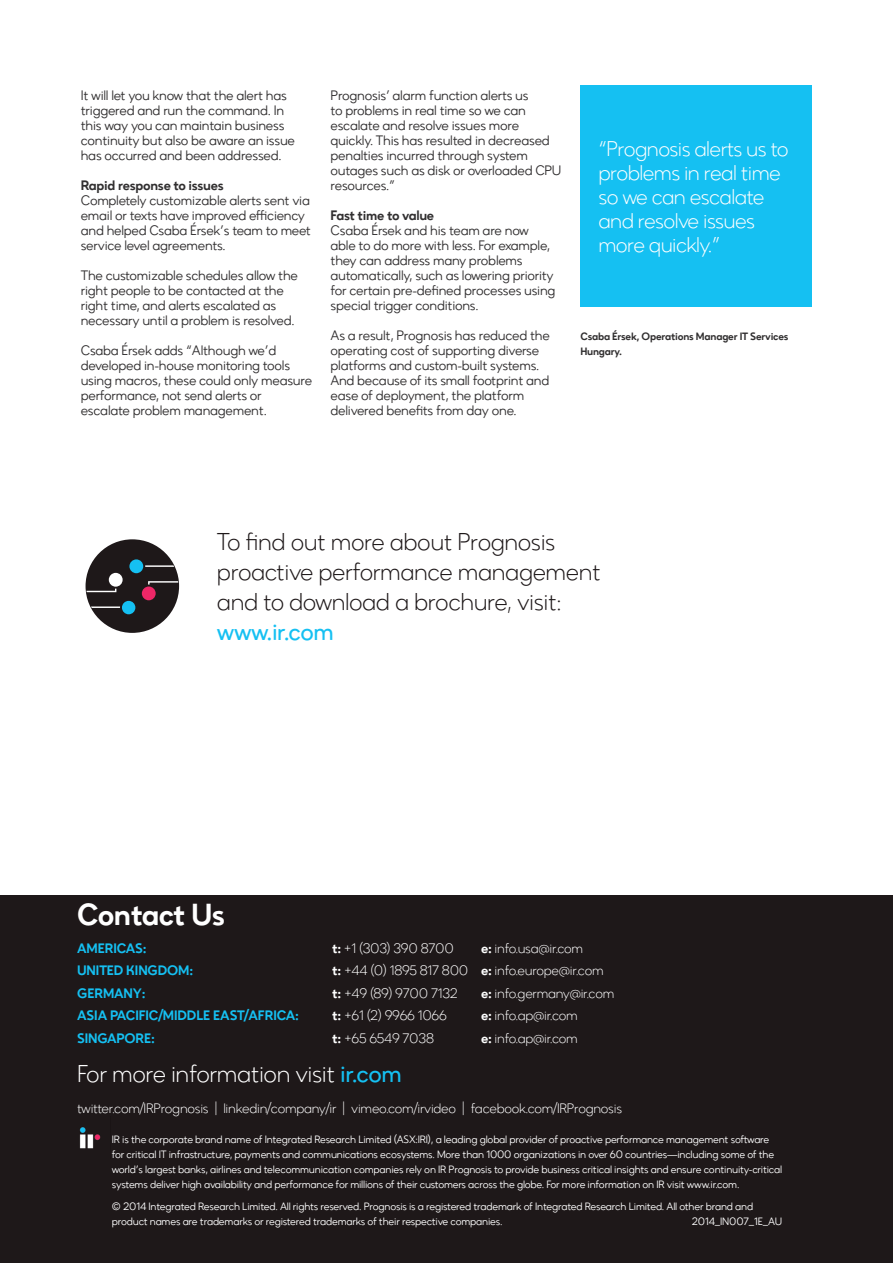
<style>
.page{position:relative;width:893px;height:1263px;background:#fff}
.page>*{position:absolute;margin:0;border:0;box-sizing:border-box;transform-origin:0 0}
.t1{font:700 30px "Zirkel";letter-spacing:-.02em;color:#fff}
.t2{font:300 24px/30px "Zirkel";letter-spacing:-.02em;color:#1e1819}
.t3{font:300 24px "Zirkel";letter-spacing:-.02em;color:#fff}
.t4{font:500 24px "Zirkel";letter-spacing:-.02em;color:#15c0f2}
.t5{font:300 21px/24px "Zirkel";letter-spacing:-.03em;color:#fff}
.t6{font:13.5px/15px "Zirkel";letter-spacing:-.02em;color:#312f30}
.t7{font:300 13.5px "Zirkel";letter-spacing:-.02em;color:#fff}
.t8{font:700 13.5px "Zirkel";letter-spacing:-.01em;color:#15c0f2}
.t9{font:700 13.5px "Zirkel";letter-spacing:-.02em;color:#312f30}
.t10{font:10.5px/15px "Zirkel";letter-spacing:-.02em;color:#fff}
.t11{font:700 10.5px/15px "Zirkel";letter-spacing:-.02em;color:#312f30}
.s1{font-weight:700}
.s2{font-weight:500;color:#15c0f2}
</style>
<div class="page">
<svg style="left:86px;top:539px;width:93px;height:94px"></svg>
<div style="left:122px;top:601px;width:13px;height:13px;background:#15c0f2;border-radius:50%"></div>
<div style="left:129px;top:559px;width:14px;height:14px;background:#15c0f2;border-radius:50%"></div>
<div style="left:0;top:895px;width:893px;height:368px;background:#1e1819"></div>
<img style="left:79px;top:1127px;width:22px;height:22px">
<div style="left:580px;top:85px;width:232px;height:222px;background:#15c0f2"></div>
<p class="t6" style="left:81px;top:88px;width:216px">It will let you know that the alert has triggered and run the command. In this way you can maintain business continuity but also be aware an issue has occurred and been addressed.</p>
<p class="t9" style="left:81px;top:177px;width:145px">Rapid response to issues</p>
<p class="t6" style="left:81px;top:193px;width:232px">Completely customizable alerts sent via email or texts have improved efficiency and helped Csaba Érsek’s team to meet service level agreements.</p>
<p class="t6" style="left:81px;top:268px;width:219px">The customizable schedules allow the right people to be contacted at the right time, and alerts escalated as necessary until a problem is resolved.</p>
<p class="t6" style="left:81px;top:343px;width:233px">Csaba Érsek adds “Although we’d developed in-house monitoring tools using macros, these could only measure performance, not send alerts or escalate problem management.</p>
<p class="t6" style="left:331px;top:88px;width:232px">Prognosis’ alarm function alerts us<br>to problems in real time so we can escalate and resolve issues more quickly. This has resulted in decreased penalties incurred through system outages such as disk or overloaded CPU resources.”</p>
<p class="t9" style="left:331px;top:207px;width:105px">Fast time to value</p>
<p class="t6" style="left:331px;top:223px;width:226px">Csaba Érsek and his team are now able to do more with less. For example, they can address many problems automatically, such as lowering priority for certain pre-defined processes using special trigger conditions.</p>
<p class="t6" style="left:331px;top:328px;width:221px">As a result, Prognosis has reduced the operating cost of supporting diverse platforms and custom-built systems.<br>And because of its small footprint and ease of deployment, the platform delivered benefits from day one.</p>
<h3 class="t5" style="left:598px;top:137px;width:192px">“Prognosis alerts us to problems in real time so we can escalate and resolve issues more quickly.”</h3>
<p class="t11" style="left:580px;top:329px;width:210px">Csaba Érsek, Operations Manager IT Services<br>Hungary.</p>
<h2 class="t2" style="left:217px;top:527px;width:385px">To find out more about Prognosis proactive performance management and to download a brochure, visit:</h2>
<h2 class="t4" style="left:217px;top:617px;width:118px">www.ir.com</h2>
<h1 class="t1" style="left:77px;top:896px;width:150px">Contact Us</h1>
<p class="t8" style="left:77px;top:940px;width:71px">AMERICAS:</p>
<p class="t7" style="left:332px;top:940px;width:123px"><span class="s1">t:</span> +1 (303) 390 8700</p>
<p class="t7" style="left:481px;top:940px;width:104px"><span class="s1">e:</span> info.usa@ir.com</p>
<p class="t8" style="left:77px;top:962px;width:118px">UNITED KINGDOM:</p>
<p class="t7" style="left:332px;top:962px;width:273px"><span class="s1">t:</span> +44 (0) 1895 817 800 <span class="s1">e:</span> info.europe@ir.com</p>
<p class="t8" style="left:77px;top:985px;width:70px">GERMANY:</p>
<p class="t7" style="left:332px;top:985px;width:127px"><span class="s1">t:</span> +49 (89) 9700 7132</p>
<p class="t7" style="left:481px;top:985px;width:135px"><span class="s1">e:</span> info.germany@ir.com</p>
<p class="t8" style="left:77px;top:1007px;width:223px">ASIA PACIFIC/MIDDLE EAST/AFRICA:</p>
<p class="t7" style="left:332px;top:1007px;width:116px"><span class="s1">t:</span> +61 (2) 9966 1066</p>
<p class="t7" style="left:481px;top:1007px;width:98px"><span class="s1">e:</span> info.ap@ir.com</p>
<p class="t8" style="left:77px;top:1030px;width:79px">SINGAPORE:</p>
<p class="t7" style="left:332px;top:1030px;width:103px"><span class="s1">t:</span> +65 6549 7038</p>
<p class="t7" style="left:481px;top:1030px;width:98px"><span class="s1">e:</span> info.ap@ir.com</p>
<h2 class="t3" style="left:77px;top:1059px;width:326px">For more information visit <span class="s2">ir.com</span></h2>
<p class="t7" style="left:77px;top:1100px;width:547px">twitter.com/IRPrognosis | linkedin/company/ir | vimeo.com/irvideo | facebook.com/IRPrognosis</p>
<p class="t10" style="left:112px;top:1132px;width:672px">IR is the corporate brand name of Integrated Research Limited (ASX:IRI), a leading global provider of proactive performance management software for critical IT infrastructure, payments and communications ecosystems. More than 1000 organizations in over 60 countries—including some of the world’s largest banks, airlines and telecommunication companies rely on IR Prognosis to provide business critical insights and ensure continuity-critical systems deliver high availability and performance for millions of their customers across the globe. For more information on IR visit www.ir.com.</p>
<p class="t10" style="left:112px;top:1199px;width:643px">© 2014 Integrated Research Limited. All rights reserved. Prognosis is a registered trademark of Integrated Research Limited. All other brand and product names are trademarks or registered trademarks of their respective companies.</p>
<p class="t10" style="left:692px;top:1214px;width:92px">2014_IN007_1E_AU</p>
</div>
